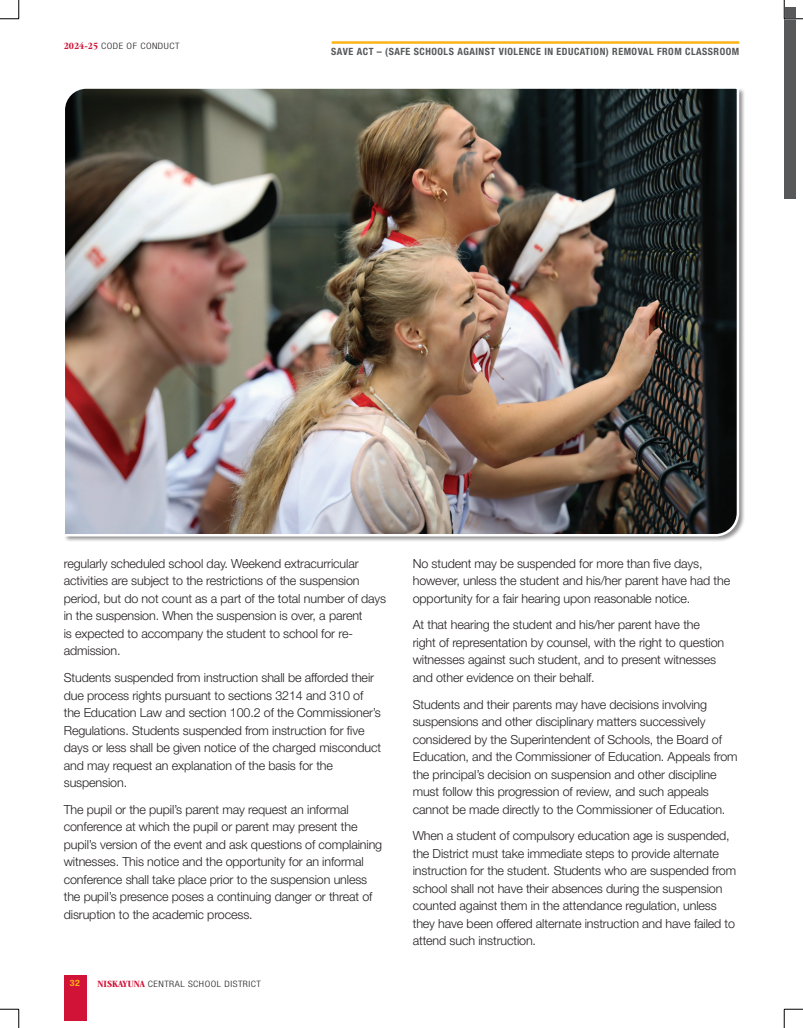
<style>
.page{position:relative;width:803px;height:1028px;background:#fff}
.page>*{position:absolute;margin:0;border:0;box-sizing:border-box;transform-origin:0 0}
.t1{font:300 12.5px/17.5px "Helvetica Neue LT Std";letter-spacing:-.01em;color:#231f20}
.t2{font:700 condensed 10px "Helvetica Neue LT Std";letter-spacing:.05em;color:#57585a}
.t3{font:300 condensed 8.75px "Helvetica Neue LT Std";letter-spacing:.05em;color:#231f20;scale:1.14 1}
.t4{font:700 condensed 8.75px "Helvetica Neue LT Std";color:#fbb416;scale:1.14 1}
.s1{font-family:"ITC Garamond Std";font-weight:700;font-size:9.88px;color:#d11337}
</style>
<div class="page">
<div style="left:784px;top:8px;width:11px;height:191px;background:#57585a"></div>
<img style="left:65px;top:88px;width:675px;height:450px">
<hr style="left:331px;top:41px;width:408px;height:3px;background:#fbb416">
<div style="left:64px;top:975px;width:22px;height:45px;background:#d11337"></div>
<svg style="left:0;top:0;width:20px;height:20px"></svg>
<svg style="left:0;top:1008px;width:20px;height:20px"></svg>
<svg style="left:783px;top:0;width:19px;height:20px"></svg>
<svg style="left:783px;top:1008px;width:19px;height:20px"></svg>
<p class="t3" style="left:64px;top:41px;width:103px"><span class="s1">2024-25</span> CODE OF CONDUCT</p>
<p class="t2" style="left:331px;top:45px;width:409px">SAVE ACT – (SAFE SCHOOLS AGAINST VIOLENCE IN EDUCATION) REMOVAL FROM CLASSROOM</p>
<p class="t1" style="left:64px;top:554px;width:324px">regularly scheduled school day. Weekend extracurricular activities are subject to the restrictions of the suspension period, but do not count as a part of the total number of days in the suspension. When the suspension is over, a parent<br>is expected to accompany the student to school for re&shy;admission.</p>
<p class="t1" style="left:64px;top:668px;width:319px">Students suspended from instruction shall be afforded their due process rights pursuant to sections 3214 and 310 of the Education Law and section 100.2 of the Commissioner’s Regulations. Students suspended from instruction for five days or less shall be given notice of the charged misconduct and may request an explanation of the basis for the suspension.</p>
<p class="t1" style="left:64px;top:800px;width:320px">The pupil or the pupil’s parent may request an informal conference at which the pupil or parent may present the pupil’s version of the event and ask questions of complaining witnesses. This notice and the opportunity for an informal conference shall take place prior to the suspension unless the pupil’s presence poses a continuing danger or threat of disruption to the academic process.</p>
<p class="t4" style="left:70px;top:978px;width:10px">32</p>
<p class="t3" style="left:98px;top:978px;width:145px"><span class="s1">NISKAYUNA</span> CENTRAL SCHOOL DISTRICT</p>
<p class="t1" style="left:412px;top:554px;width:319px">No student may be suspended for more than five days, however, unless the student and his/her parent have had the opportunity for a fair hearing upon reasonable notice.</p>
<p class="t1" style="left:412px;top:616px;width:313px">At that hearing the student and his/her parent have the right of representation by counsel, with the right to question witnesses against such student, and to present witnesses and other evidence on their behalf.</p>
<p class="t1" style="left:412px;top:695px;width:326px">Students and their parents may have decisions involving suspensions and other disciplinary matters successively considered by the Superintendent of Schools, the Board of Education, and the Commissioner of Education. Appeals from the principal’s decision on suspension and other discipline must follow this progression of review, and such appeals cannot be made directly to the Commissioner of Education.</p>
<p class="t1" style="left:412px;top:826px;width:325px">When a student of compulsory education age is suspended, the District must take immediate steps to provide alternate instruction for the student. Students who are suspended from school shall not have their absences during the suspension counted against them in the attendance regulation, unless they have been offered alternate instruction and have failed to attend such instruction.</p>
</div>
